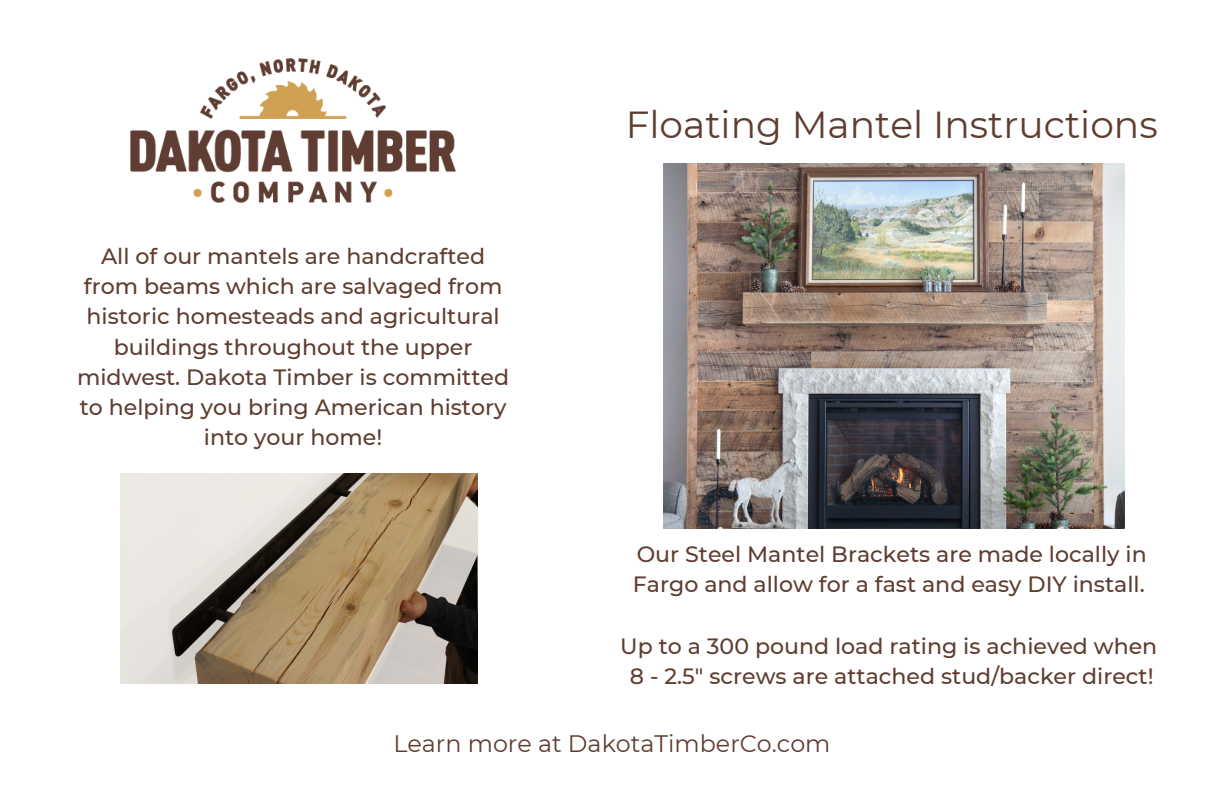
<style>
.page{position:relative;width:1224px;height:792px;background:#fff}
.page>*{position:absolute;margin:0;border:0;box-sizing:border-box;transform-origin:0 0}
.t1{font:37.6px "Montserrat";color:#5f3d31}
.t2{font:23.8px "Montserrat";color:#5f3d31}
.t3{font:500 22px/30.2px "Montserrat";color:#5f3d31;text-align:center}
</style>
<div class="page">
<img style="left:130px;top:58px;width:326px;height:144px">
<img style="left:120px;top:473px;width:357px;height:210px">
<img style="left:664px;top:164px;width:460px;height:364px">
<p class="t3" style="left:77px;top:241px;width:433px">All of our mantels are handcrafted from beams which are salvaged from historic homesteads and agricultural buildings throughout the upper midwest. Dakota Timber is committed to helping you bring American history into your home!</p>
<p class="t1" style="left:626px;top:101px;width:534px">Floating Mantel Instructions</p>
<p class="t3" style="left:633px;top:538px;width:515px;text-align:left">Our Steel Mantel Brackets are made locally in<br>Fargo and allow for a fast and easy DIY install.</p>
<p class="t3" style="left:620px;top:631px;width:539px">Up to a 300 pound load rating is achieved when</p>
<p class="t3" style="left:630px;top:661px;width:525px">8 - 2.5" screws are attached stud/backer direct!</p>
<p class="t2" style="left:393px;top:728px;width:439px">Learn more at DakotaTimberCo.com</p>
</div>
